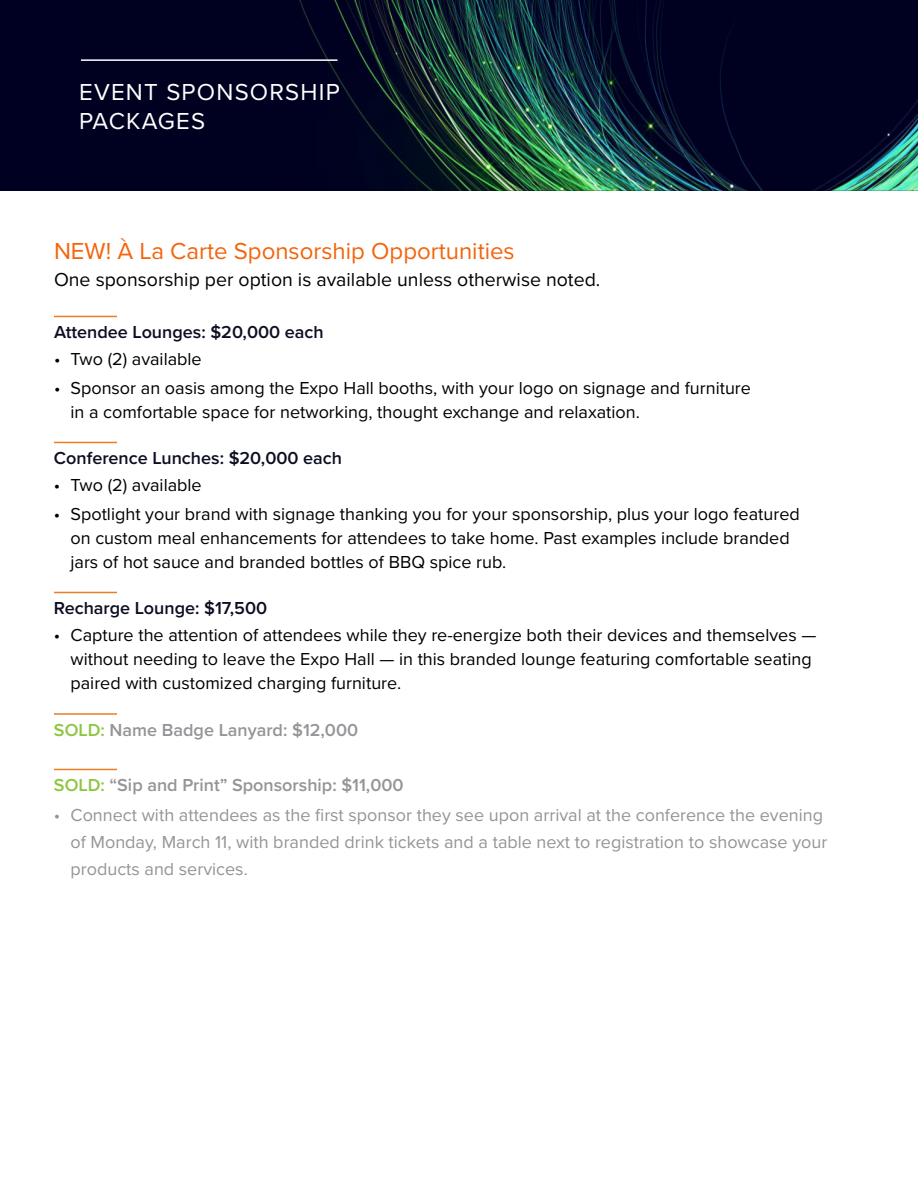
<style>
.page{position:relative;width:918px;height:1188px;background:#fff}
.page>*{position:absolute;margin:0;border:0;box-sizing:border-box;transform-origin:0 0}
.t1{font:24px "Proxima Nova";color:#f3640d}
.t2{font:24px/28.8px "Proxima Nova";letter-spacing:.05em;color:#fff}
.t3{font:19.5px "Proxima Nova";color:#000}
.t4{font:18px/24px "Proxima Nova";color:#000}
.t5{font:18px/27px "Proxima Nova";color:#939598}
.t6{font:600 18px "Proxima Nova";color:#0c0e21}
.t7{font:600 18px "Proxima Nova";color:#939598}
.s1{color:#8dc63f}
</style>
<div class="page">
<hr style="left:54px;top:316px;width:270px;height:1px;background:#ed7b23">
<hr style="left:54px;top:442px;width:288px;height:1px;background:#ed7b23">
<hr style="left:54px;top:592px;width:213px;height:1px;background:#ed7b23">
<hr style="left:54px;top:713px;width:304px;height:2px;background:#ed7b23">
<hr style="left:54px;top:769px;width:350px;height:1px;background:#ed7b23">
<div style="left:0;top:0;width:918px;height:191px;background:#002"></div>
<img style="left:299px;top:0;width:619px;height:191px">
<hr style="left:81px;top:59px;width:257px;height:2px;background:#fff">
<div style="left:118px;top:310px;width:214px;height:13px;background:#fff"></div>
<div style="left:118px;top:434px;width:251px;height:13px;background:#fff"></div>
<div style="left:118px;top:583px;width:251px;height:13px;background:#fff"></div>
<div style="left:118px;top:704px;width:251px;height:13px;background:#fff"></div>
<div style="left:118px;top:761px;width:323px;height:13px;background:#fff"></div>
<h1 class="t2" style="left:79px;top:77px;width:262px">EVENT SPONSORSHIP<br>PACKAGES</h1>
<h1 class="t1" style="left:54px;top:233px;width:462px">NEW! À La Carte Sponsorship Opportunities</h1>
<p class="t3" style="left:54px;top:265px;width:548px">One sponsorship per option is available unless otherwise noted.</p>
<p class="t6" style="left:54px;top:319px;width:271px">Attendee Lounges: $20,000 each</p>
<p class="t4" style="left:54px;top:346px;width:149px">• Two (2) available</p>
<p class="t4" style="left:71px;top:375px;width:682px;text-indent:-17px">• Sponsor an oasis among the Expo Hall booths, with your logo on signage and furniture in a comfortable space for networking, thought exchange and relaxation.</p>
<p class="t6" style="left:54px;top:445px;width:290px">Conference Lunches: $20,000 each</p>
<p class="t4" style="left:54px;top:472px;width:149px">• Two (2) available</p>
<p class="t4" style="left:71px;top:501px;width:731px;text-indent:-17px">• Spotlight your brand with signage thanking you for your sponsorship, plus your logo featured on custom meal enhancements for attendees to take home. Past examples include branded jars of hot sauce and branded bottles of BBQ spice rub.</p>
<p class="t6" style="left:54px;top:595px;width:215px">Recharge Lounge: $17,500</p>
<p class="t4" style="left:71px;top:622px;width:747px;text-indent:-17px">• Capture the attention of attendees while they re-energize both their devices and themselves — without needing to leave the Expo Hall — in this branded lounge featuring comfortable seating paired with customized charging furniture.</p>
<p class="t7" style="left:54px;top:716px;width:306px"><span class="s1">SOLD:</span> Name Badge Lanyard: $12,000</p>
<p class="t7" style="left:54px;top:772px;width:351px"><span class="s1">SOLD:</span> “Sip and Print” Sponsorship: $11,000</p>
<p class="t5" style="left:71px;top:801px;width:758px;text-indent:-17px">• Connect with attendees as the first sponsor they see upon arrival at the conference the evening of Monday, March 11, with branded drink tickets and a table next to registration to showcase your products and services.</p>
</div>
